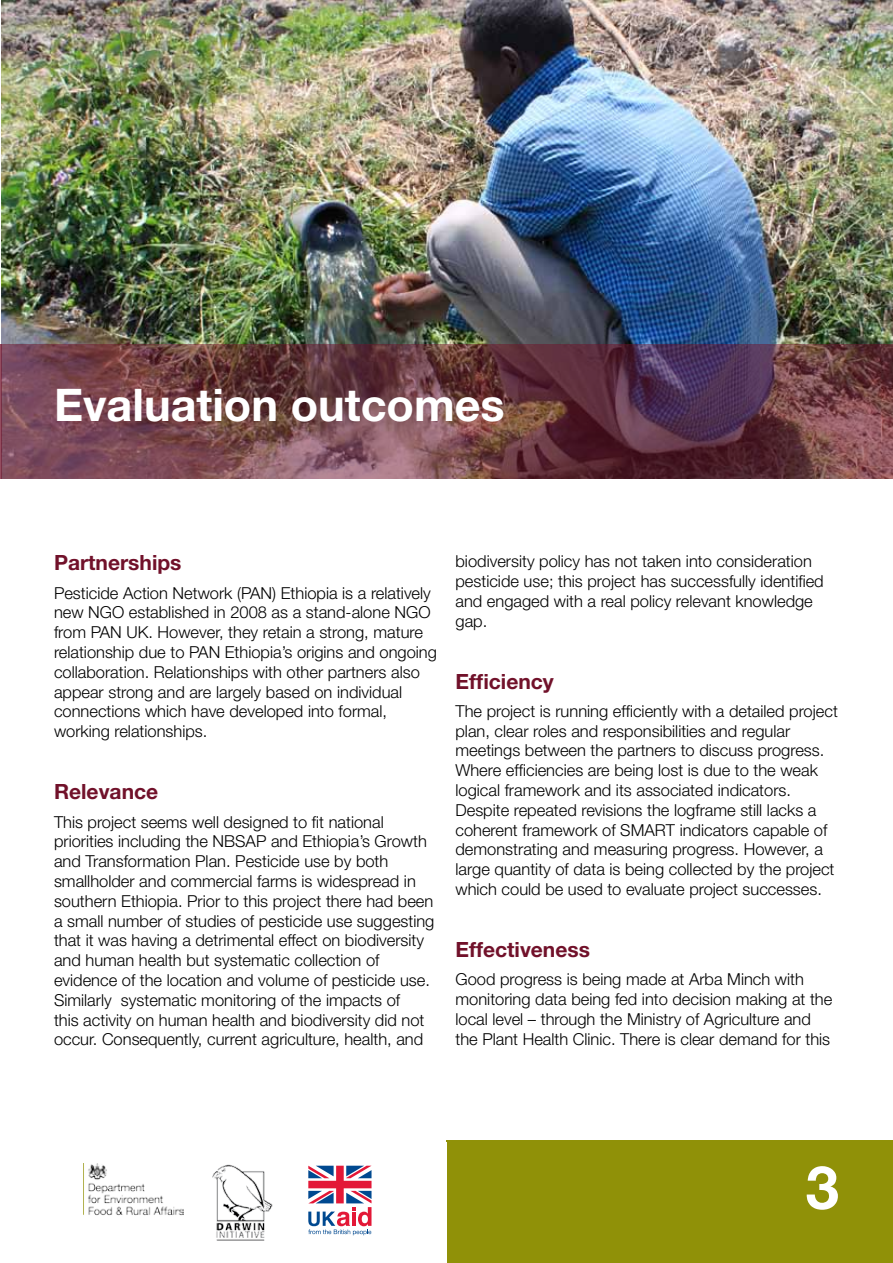
<style>
.page{position:relative;width:893px;height:1263px;background:#fff}
.page>*{position:absolute;margin:0;border:0;box-sizing:border-box;transform-origin:0 0}
.t1{font:700 60px "Helvetica Neue";color:#fff}
.t2{font:700 45px "Helvetica Neue LT Pro";color:#fff}
.t3{font:700 21px "Helvetica Neue LT Pro";color:#71112a}
.t4{font:300 16.5px/19.8px "Helvetica Neue LT Pro";color:#000}
</style>
<div class="page">
<div style="left:446px;top:1140px;width:447px;height:123px;background:#909108"></div>
<img style="left:88px;top:1163px;width:96px;height:53px">
<svg style="left:308px;top:1166px;width:63px;height:69px"></svg>
<img style="left:212px;top:1164px;width:61px;height:77px">
<img style="left:1px;top:1px;width:892px;height:343px">
<svg style="left:0;top:344px;width:893px;height:135px;background:#6c4049"></svg>
<h2 class="t2" style="left:54px;top:377px;width:452px">Evaluation outcomes</h2>
<p class="t3" style="left:54px;top:550px;width:129px">Partnerships</p>
<p class="t4" style="left:54px;top:582px;width:384px">Pesticide Action Network (PAN) Ethiopia is a relatively new NGO established in 2008 as a stand-alone NGO from PAN UK. However, they retain a strong, mature relationship due to PAN Ethiopia’s origins and ongoing collaboration. Relationships with other partners also appear strong and are largely based on individual connections which have developed into formal, working relationships.</p>
<p class="t3" style="left:54px;top:779px;width:106px">Relevance</p>
<p class="t4" style="left:54px;top:811px;width:382px">This project seems well designed to fit national priorities including the NBSAP and Ethiopia’s Growth and Transformation Plan. Pesticide use by both smallholder and commercial farms is widespread in southern Ethiopia. Prior to this project there had been a small number of studies of pesticide use suggesting that it was having a detrimental effect on biodiversity and human health but systematic collection of evidence of the location and volume of pesticide use.<br>Similarly systematic monitoring of the impacts of<br>this activity on human health and biodiversity did not occur. Consequently, current agriculture, health, and</p>
<p class="t4" style="left:455px;top:551px;width:370px">biodiversity policy has not taken into consideration pesticide use; this project has successfully identified and engaged with a real policy relevant knowledge gap.</p>
<p class="t3" style="left:455px;top:668px;width:100px">Efficiency</p>
<p class="t4" style="left:455px;top:701px;width:384px">The project is running efficiently with a detailed project plan, clear roles and responsibilities and regular meetings between the partners to discuss progress.<br>Where efficiencies are being lost is due to the weak logical framework and its associated indicators.<br>Despite repeated revisions the logframe still lacks a coherent framework of SMART indicators capable of demonstrating and measuring progress. However, a large quantity of data is being collected by the project which could be used to evaluate project successes.</p>
<p class="t3" style="left:455px;top:937px;width:136px">Effectiveness</p>
<p class="t4" style="left:455px;top:969px;width:378px">Good progress is being made at Arba Minch with monitoring data being fed into decision making at the local level – through the Ministry of Agriculture and the Plant Health Clinic. There is clear demand for this</p>
<h1 class="t1" style="left:806px;top:1150px;width:35px">3</h1>
</div>
